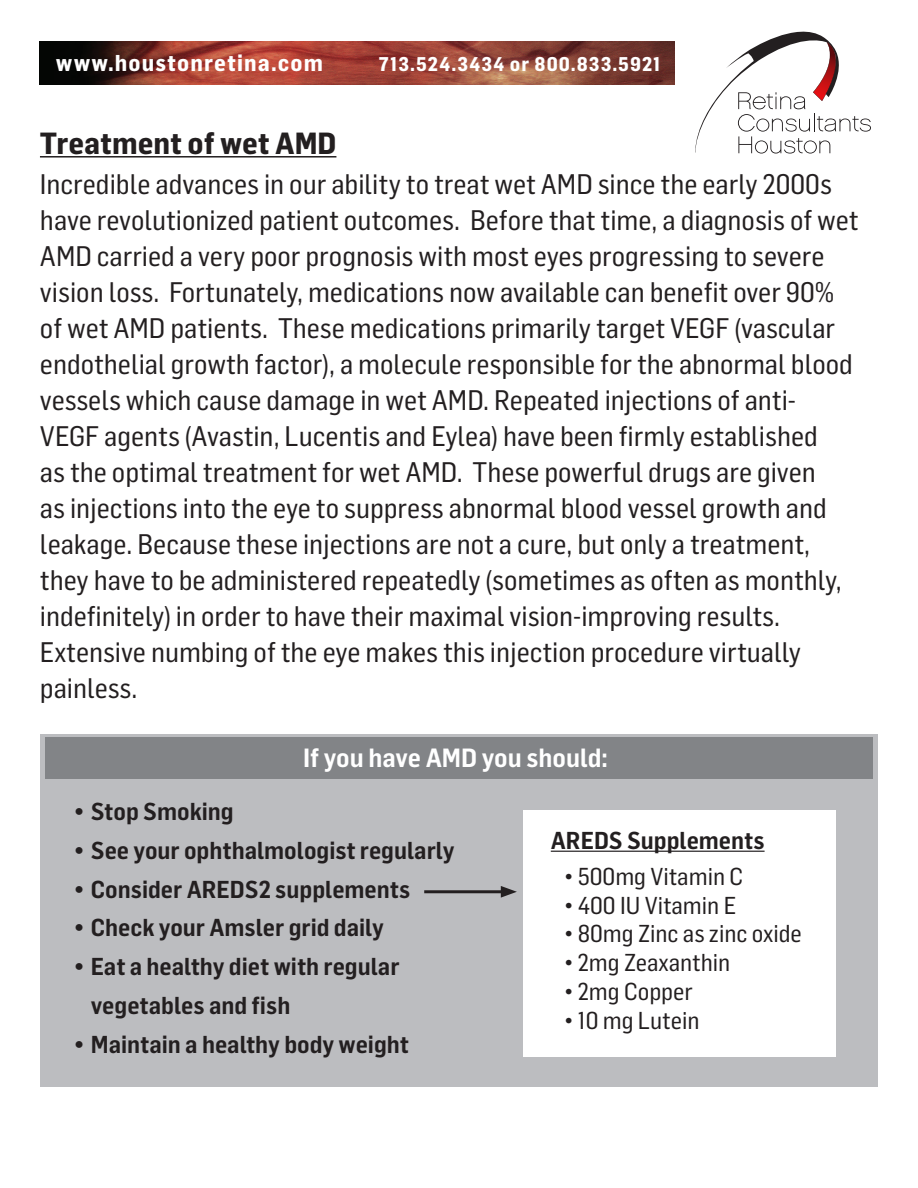
<style>
.page{position:relative;width:918px;height:1188px;background:#fff}
.page>*{position:absolute;margin:0;border:0;box-sizing:border-box;transform-origin:0 0}
.t1{font:700 30px "Flama Semicondensed";color:#231f20}
.t2{font:27.75px/36px "Flama Semicondensed Basic";color:#231f20}
.t3{font:600 25.8px "Flama Semicondensed";color:#fff}
.t4{font:600 24px/38.8px "Flama Semicondensed";color:#231f20}
.t5{font:24px "Flama Semicondensed Basic";color:#231f20}
.t6{font:700 22.5px "Flama Semicondensed";letter-spacing:.05em;color:#fff}
.t7{font:700 19.5px "Flama Semicondensed";letter-spacing:.05em;color:#fff}
</style>
<div class="page">
<img style="left:40px;top:41px;width:634px;height:43px">
<svg style="left:695px;top:31px;width:176px;height:123px"></svg>
<hr style="left:40px;top:156px;width:296px;height:2px;background:#231f20">
<div style="left:40px;top:734px;width:838px;height:353px;background:#bcbdc0"></div>
<div style="left:45px;top:738px;width:827px;height:41px;background:#828487"></div>
<div style="left:524px;top:810px;width:312px;height:247px;background:#fff"></div>
<hr style="left:551px;top:851px;width:214px;height:1px;background:#231f20">
<hr style="left:424px;top:890px;width:83px;height:3px;background:#231f20">
<svg style="left:501px;top:886px;width:16px;height:12px"></svg>
<p class="t6" style="left:56px;top:48px;width:268px">www.houstonretina.com</p>
<p class="t7" style="left:379px;top:52px;width:283px">713.524.3434 or 800.833.5921</p>
<p class="t1" style="left:40px;top:123px;width:298px">Treatment of wet AMD</p>
<p class="t2" style="left:40px;top:165px;width:820px">Incredible advances in our ability to treat wet AMD since the early 2000s have revolutionized patient outcomes. Before that time, a diagnosis of wet AMD carried a very poor prognosis with most eyes progressing to severe vision loss. Fortunately, medications now available can benefit over 90% of wet AMD patients. These medications primarily target VEGF (vascular endothelial growth factor), a molecule responsible for the abnormal blood vessels which cause damage in wet AMD. Repeated injections of anti-VEGF agents (Avastin, Lucentis and Eylea) have been firmly established<br>as the optimal treatment for wet AMD. These powerful drugs are given<br>as injections into the eye to suppress abnormal blood vessel growth and leakage. Because these injections are not a cure, but only a treatment, they have to be administered repeatedly (sometimes as often as monthly, indefinitely) in order to have their maximal vision-improving results.<br>Extensive numbing of the eye makes this injection procedure virtually painless.</p>
<p class="t3" style="left:303px;top:741px;width:307px">If you have AMD you should:</p>
<p class="t4" style="left:74px;top:791px;width:161px">• Stop Smoking</p>
<p class="t4" style="left:74px;top:830px;width:382px">• See your ophthalmologist regularly</p>
<p class="t4" style="left:74px;top:869px;width:338px">• Consider AREDS2 supplements</p>
<p class="t4" style="left:74px;top:907px;width:311px">• Check your Amsler grid daily</p>
<p class="t4" style="left:91px;top:946px;width:310px;text-indent:-17px">• Eat a healthy diet with regular vegetables and fish</p>
<p class="t4" style="left:74px;top:1024px;width:336px">• Maintain a healthy body weight</p>
<p class="t4" style="left:551px;top:820px;width:215px">AREDS Supplements</p>
<p class="t5" style="left:564px;top:861px;width:180px">• 500mg Vitamin C</p>
<p class="t5" style="left:564px;top:890px;width:174px">• 400 IU Vitamin E</p>
<p class="t5" style="left:564px;top:918px;width:239px">• 80mg Zinc as zinc oxide</p>
<p class="t5" style="left:564px;top:947px;width:168px">• 2mg Zeaxanthin</p>
<p class="t5" style="left:564px;top:976px;width:130px">• 2mg Copper</p>
<p class="t5" style="left:564px;top:1005px;width:137px">• 10 mg Lutein</p>
</div>
